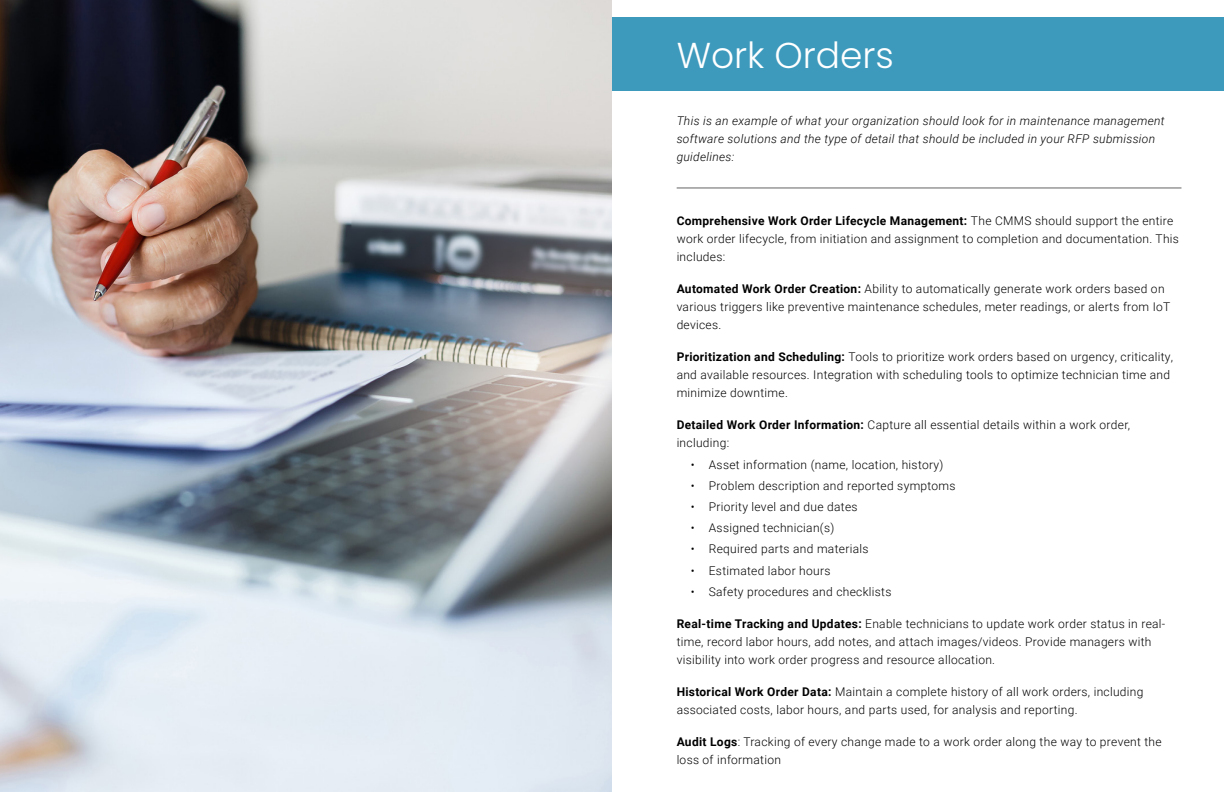
<style>
.page{position:relative;width:1224px;height:792px;background:#fff}
.page>*{position:absolute;margin:0;border:0;box-sizing:border-box;transform-origin:0 0}
.Title_Page{font:300 36px "Poppins";color:#fff}
.t1{font:300 12px/18px "Roboto";letter-spacing:.025em;color:#000}
.t2{font:italic 300 12px/18px "Roboto";letter-spacing:.025em;color:#000}
.s1{font-weight:700}
</style>
<div class="page">
<img style="left:0;top:0;width:612px;height:792px">
<div style="left:612px;top:17px;width:612px;height:74px;background:#3d9abd"></div>
<hr style="left:677px;top:187px;width:504px;height:1px;background:#636366">
<p class="Title_Page" style="left:677px;top:35px;width:219px">Work Orders</p>
<p class="t2" style="left:677px;top:111px;width:490px">This is an example of what your organization should look for in maintenance management software solutions and the type of detail that should be included in your RFP submission guidelines:</p>
<p class="t1" style="left:677px;top:211px;width:504px"><span class="s1">Comprehensive Work Order Lifecycle Management:</span> The CMMS should support the entire work order lifecycle, from initiation and assignment to completion and documentation. This includes:</p>
<p class="t1" style="left:677px;top:279px;width:495px"><span class="s1">Automated Work Order Creation:</span> Ability to automatically generate work orders based on various triggers like preventive maintenance schedules, meter readings, or alerts from IoT devices.</p>
<p class="t1" style="left:677px;top:348px;width:498px"><span class="s1">Prioritization and Scheduling:</span> Tools to prioritize work orders based on urgency, criticality, and available resources. Integration with scheduling tools to optimize technician time and minimize downtime.</p>
<p class="t1" style="left:677px;top:416px;width:455px"><span class="s1">Detailed Work Order Information:</span> Capture all essential details within a work order, including:</p>
<p class="t1" style="left:691px;top:455px;width:254px">• Asset information (name, location, history)</p>
<p class="t1" style="left:691px;top:476px;width:266px">• Problem description and reported symptoms</p>
<p class="t1" style="left:691px;top:497px;width:168px">• Priority level and due dates</p>
<p class="t1" style="left:691px;top:518px;width:145px">• Assigned technician(s)</p>
<p class="t1" style="left:691px;top:540px;width:179px">• Required parts and materials</p>
<p class="t1" style="left:691px;top:561px;width:141px">• Estimated labor hours</p>
<p class="t1" style="left:691px;top:582px;width:202px">• Safety procedures and checklists</p>
<p class="t1" style="left:677px;top:614px;width:490px"><span class="s1">Real-time Tracking and Updates:</span> Enable technicians to update work order status in real&shy;time, record labor hours, add notes, and attach images/videos. Provide managers with visibility into work order progress and resource allocation.</p>
<p class="t1" style="left:677px;top:682px;width:468px"><span class="s1">Historical Work Order Data:</span> Maintain a complete history of all work orders, including associated costs, labor hours, and parts used, for analysis and reporting.</p>
<p class="t1" style="left:677px;top:733px;width:487px"><span class="s1">Audit Logs</span>: Tracking of every change made to a work order along the way to prevent the loss of information</p>
</div>
